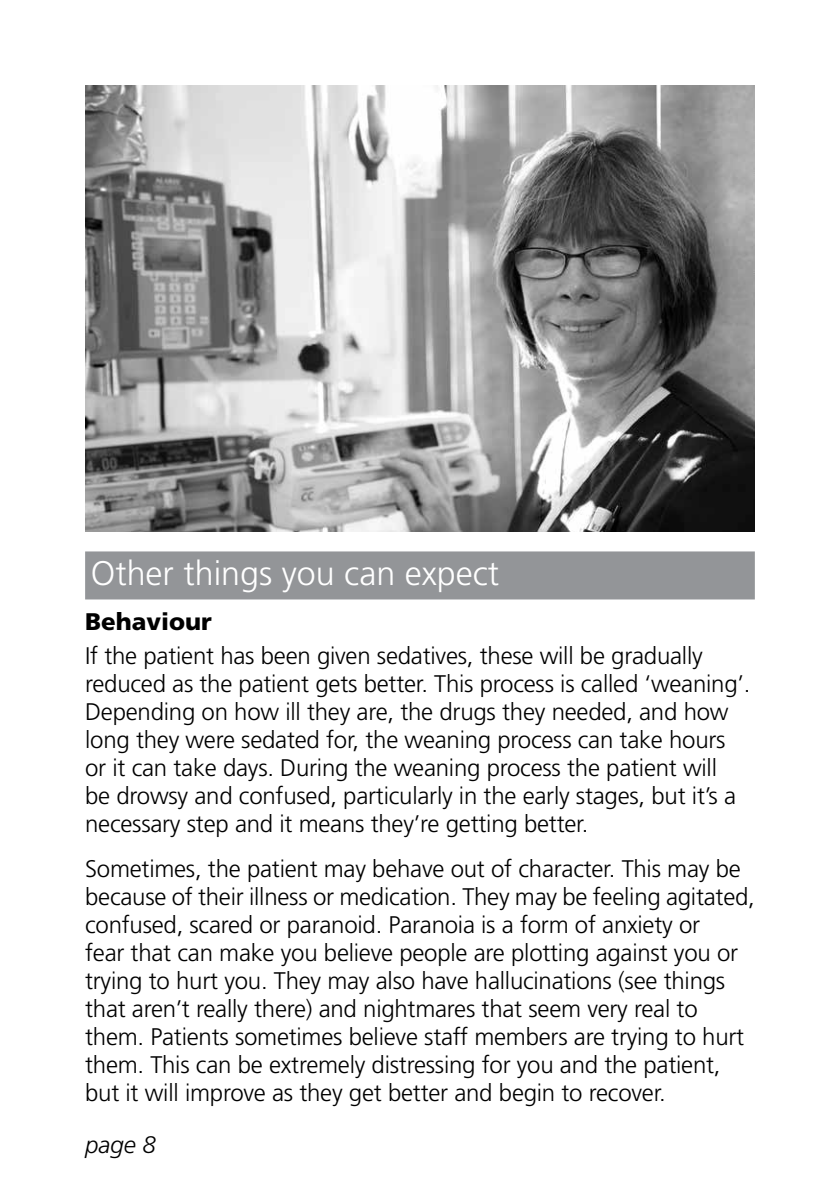
<style>
.page{position:relative;width:840px;height:1191px;background:#fff}
.page>*{position:absolute;margin:0;border:0;box-sizing:border-box;transform-origin:0 0}
.t1{font:300 34px "Frutiger";color:#fff}
.t2{font:300 24px/28px "Frutiger";letter-spacing:-.01em;color:#000}
.t3{font:900 24px "Frutiger";color:#000}
.t4{font:italic 300 24px "Frutiger";color:#000}
</style>
<div class="page">
<div style="left:85px;top:551px;width:669px;height:48px;background:#939598"></div>
<img style="left:85px;top:85px;width:669px;height:447px">
<h1 class="t1" style="left:91px;top:554px;width:410px">Other things you can expect</h1>
<p class="t3" style="left:85px;top:607px;width:128px">Behaviour</p>
<p class="t2" style="left:85px;top:641px;width:666px">If the patient has been given sedatives, these will be gradually reduced as the patient gets better. This process is called ‘weaning’.<br>Depending on how ill they are, the drugs they needed, and how long they were sedated for, the weaning process can take hours or it can take days. During the weaning process the patient will<br>be drowsy and confused, particularly in the early stages, but it’s a necessary step and it means they’re getting better.</p>
<p class="t2" style="left:85px;top:854px;width:671px">Sometimes, the patient may behave out of character. This may be because of their illness or medication. They may be feeling agitated, confused, scared or paranoid. Paranoia is a form of anxiety or<br>fear that can make you believe people are plotting against you or trying to hurt you. They may also have hallucinations (see things that aren’t really there) and nightmares that seem very real to them. Patients sometimes believe staff members are trying to hurt them. This can be extremely distressing for you and the patient, but it will improve as they get better and begin to recover.</p>
<p class="t4" style="left:85px;top:1131px;width:72px">page 8</p>
</div>
